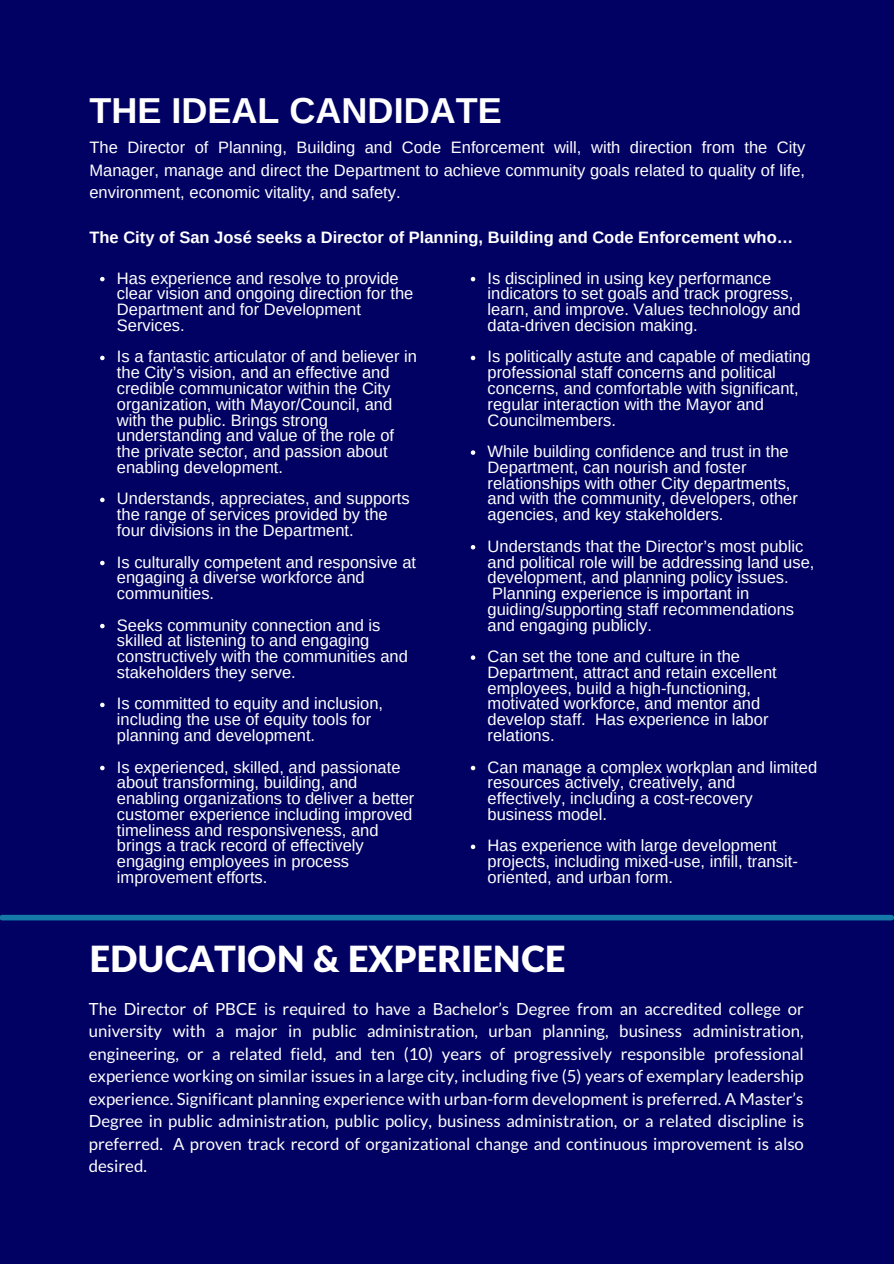
<style>
.page{position:relative;width:894px;height:1264px;background:#fff}
.page>*{position:absolute;margin:0;border:0;box-sizing:border-box;transform-origin:0 0}
.t1{font:900 36.15px "Lato Latin";color:#fff}
.t2{font:700 36px "Arimo";color:#fff}
.t3{font:16.8px/22.5px "Lato";color:#fff;text-align:justify}
.t4{font:16.5px/15.8px "Arimo";color:#fff}
.t5{font:700 16.5px "Arimo";color:#fff}
</style>
<div class="page">
<div style="left:0;top:0;width:893px;height:1263px;background:#000162"></div>
<svg style="left:100px;top:277px;width:5px;height:4px"></svg>
<svg style="left:100px;top:356px;width:5px;height:4px"></svg>
<svg style="left:100px;top:497px;width:5px;height:5px"></svg>
<svg style="left:100px;top:560px;width:5px;height:5px"></svg>
<svg style="left:100px;top:624px;width:5px;height:4px"></svg>
<svg style="left:100px;top:702px;width:5px;height:5px"></svg>
<svg style="left:100px;top:765px;width:5px;height:5px"></svg>
<svg style="left:470px;top:277px;width:5px;height:4px"></svg>
<svg style="left:470px;top:356px;width:5px;height:4px"></svg>
<svg style="left:470px;top:450px;width:5px;height:5px"></svg>
<svg style="left:470px;top:545px;width:5px;height:4px"></svg>
<svg style="left:470px;top:655px;width:5px;height:5px"></svg>
<svg style="left:470px;top:765px;width:5px;height:5px"></svg>
<svg style="left:470px;top:844px;width:5px;height:5px"></svg>
<div style="left:2px;top:914px;width:889px;height:6px;background:#157aa8"></div>
<p class="t2" style="left:89px;top:90px;width:413px">THE IDEAL CANDIDATE</p>
<p class="t4" style="left:89px;top:136px;width:717px;line-height:22.5px;text-align:justify">The Director of Planning, Building and Code Enforcement will, with direction from the City Manager, manage and direct the Department to achieve community goals related to quality of life, environment, economic vitality, and safety.</p>
<p class="t5" style="left:89px;top:228px;width:705px">The City of San José seeks a Director of Planning, Building and Code Enforcement who…</p>
<p class="t4" style="left:117px;top:270px;width:298px">Has experience and resolve to provide clear vision and ongoing direction for the<br>Department and for Development<br>Services.</p>
<p class="t4" style="left:117px;top:349px;width:301px">Is a fantastic articulator of and believer in the City’s vision, and an effective and credible communicator within the City organization, with Mayor/Council, and with the public. Brings strong understanding and value of the role of the private sector, and passion about enabling development.</p>
<p class="t4" style="left:117px;top:491px;width:294px">Understands, appreciates, and supports the range of services provided by the four divisions in the Department.</p>
<p class="t4" style="left:117px;top:554px;width:301px">Is culturally competent and responsive at engaging a diverse workforce and communities.</p>
<p class="t4" style="left:117px;top:617px;width:292px">Seeks community connection and is skilled at listening to and engaging constructively with the communities and stakeholders they serve.</p>
<p class="t4" style="left:117px;top:695px;width:267px">Is committed to equity and inclusion, including the use of equity tools for planning and development.</p>
<p class="t4" style="left:117px;top:759px;width:299px">Is experienced, skilled, and passionate about transforming, building, and enabling organizations to deliver a better customer experience including improved timeliness and responsiveness, and brings a track record of effectively engaging employees in process improvement efforts.</p>
<p class="t4" style="left:487px;top:270px;width:314px">Is disciplined in using key performance indicators to set goals and track progress, learn, and improve. Values technology and data-driven decision making.</p>
<p class="t4" style="left:487px;top:349px;width:324px">Is politically astute and capable of mediating professional staff concerns and political concerns, and comfortable with significant, regular interaction with the Mayor and Councilmembers.</p>
<p class="t4" style="left:487px;top:443px;width:312px">While building confidence and trust in the Department, can nourish and foster relationships with other City departments, and with the community, developers, other agencies, and key stakeholders.</p>
<p class="t4" style="left:487px;top:538px;width:328px">Understands that the Director’s most public and political role will be addressing land use, development, and planning policy issues.<br>Planning experience is important in guiding/supporting staff recommendations and engaging publicly.</p>
<p class="t4" style="left:487px;top:648px;width:290px">Can set the tone and culture in the Department, attract and retain excellent employees, build a high-functioning, motivated workforce, and mentor and develop staff. Has experience in labor relations.</p>
<p class="t4" style="left:487px;top:759px;width:331px">Can manage a complex workplan and limited resources actively, creatively, and effectively, including a cost-recovery business model.</p>
<p class="t4" style="left:487px;top:837px;width:311px">Has experience with large development projects, including mixed-use, infill, transit&shy;oriented, and urban form.</p>
<p class="t1" style="left:89px;top:942px;width:477px">EDUCATION &amp; EXPERIENCE</p>
<p class="t3" style="left:89px;top:996px;width:716px">The Director of PBCE is required to have a Bachelor’s Degree from an accredited college or university with a major in public administration, urban planning, business administration, engineering, or a related field, and ten (10) years of progressively responsible professional experience working on similar issues in a large city, including five (5) years of exemplary leadership experience. Significant planning experience with urban-form development is preferred. A Master’s Degree in public administration, public policy, business administration, or a related discipline is preferred. A proven track record of organizational change and continuous improvement is also desired.</p>
</div>
